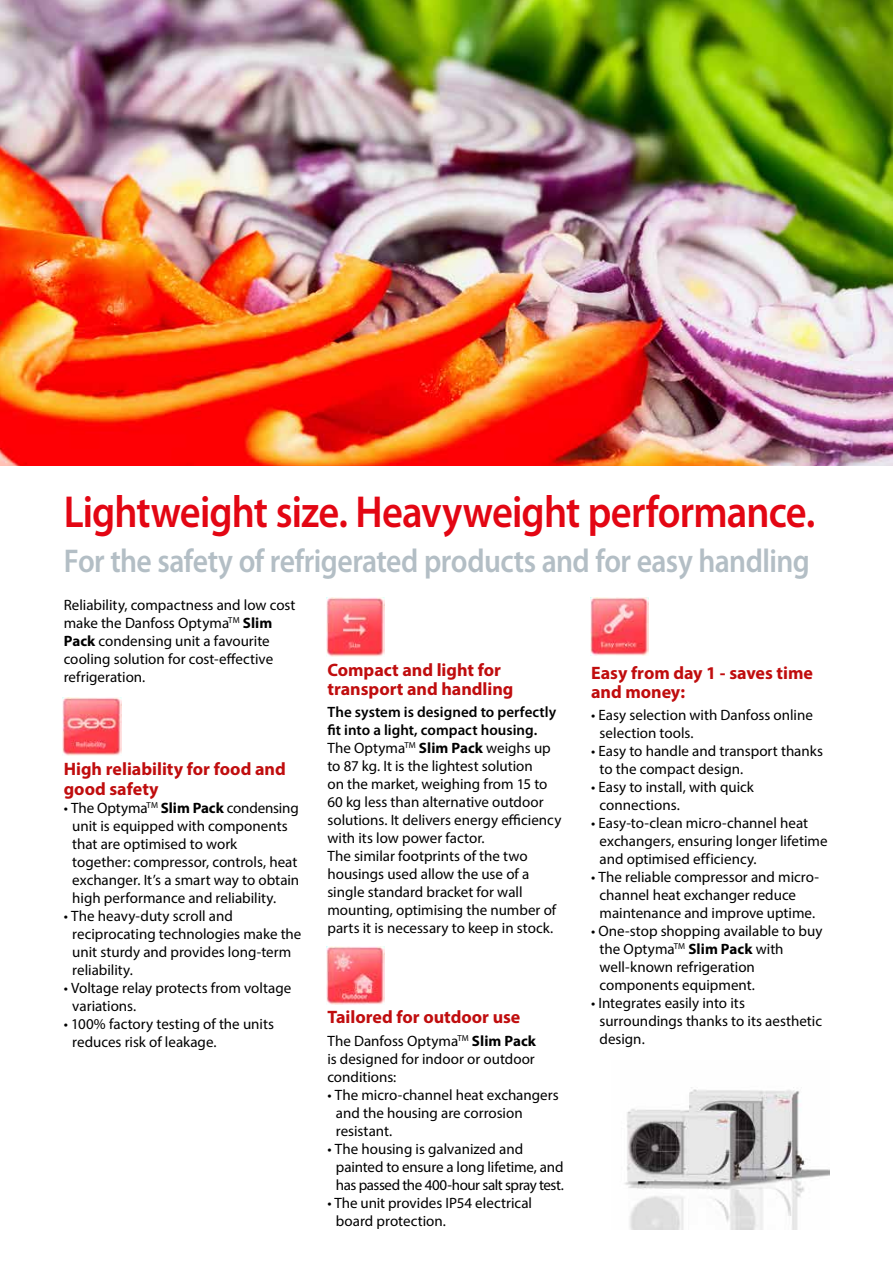
<style>
.page{position:relative;width:893px;height:1263px;background:#fff}
.page>*{position:absolute;margin:0;border:0;box-sizing:border-box;transform-origin:0 0}
.t1{font:600 45px "Myriad Pro";letter-spacing:-.02em;color:#e30613;scale:.9 1}
.t2{font:600 33px "Myriad Pro";letter-spacing:-.02em;color:#b3bec5;scale:.9 1}
.t3{font:700 18px/19.5px "Myriad Pro";color:#c00d0e}
.t4{font:15px/18px "Myriad Pro";color:#000}
.s1{font-weight:700}
.s2{font-weight:600}
</style>
<div class="page">
<img style="left:624px;top:1087px;width:205px;height:142px">
<img style="left:0;top:0;width:893px;height:466px">
<img style="left:326px;top:598px;width:59px;height:58px">
<img style="left:326px;top:946px;width:59px;height:59px">
<img style="left:63px;top:697px;width:58px;height:59px">
<img style="left:590px;top:597px;width:58px;height:58px">
<h1 class="t1" style="left:64px;top:487px;width:837px">Lightweight size. Heavyweight performance.</h1>
<h2 class="t2" style="left:64px;top:543px;width:830px">For the safety of refrigerated products and for easy handling</h2>
<p class="t4" style="left:64px;top:596px;width:233px">Reliability, compactness and low cost make the Danfoss Optyma<sup>TM</sup> <span class="s1">Slim<br>Pack</span> condensing unit a favourite cooling solution for cost-effective refrigeration.</p>
<p class="t3" style="left:64px;top:759px;width:223px">High reliability for food and good safety</p>
<p class="t4" style="left:72px;top:798px;width:228px;text-indent:-9px">• The Optyma<sup>TM</sup> <span class="s1">Slim Pack</span> condensing unit is equipped with components that are optimised to work<br>together: compressor, controls, heat exchanger. It’s a smart way to obtain high performance and reliability.</p>
<p class="t4" style="left:72px;top:906px;width:231px;text-indent:-9px">• The heavy-duty scroll and reciprocating technologies make the unit sturdy and provides long-term reliability.</p>
<p class="t4" style="left:72px;top:978px;width:221px;text-indent:-9px">• Voltage relay protects from voltage variations.</p>
<p class="t4" style="left:72px;top:1014px;width:203px;text-indent:-9px">• 100% factory testing of the units reduces risk of leakage.</p>
<p class="t3" style="left:327px;top:659px;width:187px">Compact and light for transport and handling</p>
<p class="t4" style="left:327px;top:703px;width:236px"><span class="s2">The system is designed to perfectly fit into a light, compact housing.<br></span>The Optyma<sup>TM</sup> <span class="s1">Slim Pack</span> weighs up to 87 kg. It is the lightest solution<br>on the market, weighing from 15 to 60 kg less than alternative outdoor solutions. It delivers energy efficiency with its low power factor.<br>The similar footprints of the two housings used allow the use of a single standard bracket for wall mounting, optimising the number of parts it is necessary to keep in stock.</p>
<p class="t3" style="left:327px;top:1007px;width:195px">Tailored for outdoor use</p>
<p class="t4" style="left:327px;top:1031px;width:210px;text-align:justify">The Danfoss Optyma<sup>TM</sup> <span class="s1">Slim Pack </span>is designed for indoor or outdoor conditions:</p>
<p class="t4" style="left:336px;top:1085px;width:224px;text-indent:-9px">• The micro-channel heat exchangers and the housing are corrosion resistant.</p>
<p class="t4" style="left:336px;top:1139px;width:229px;text-indent:-9px">• The housing is galvanized and painted to ensure a long lifetime, and has passed the 400-hour salt spray test.</p>
<p class="t4" style="left:336px;top:1193px;width:198px;text-indent:-9px">• The unit provides IP54 electrical board protection.</p>
<p class="t3" style="left:591px;top:662px;width:224px">Easy from day 1 - saves time and money:</p>
<p class="t4" style="left:600px;top:706px;width:215px;text-indent:-9px">• Easy selection with Danfoss online selection tools.</p>
<p class="t4" style="left:600px;top:742px;width:225px;text-indent:-9px">• Easy to handle and transport thanks to the compact design.</p>
<p class="t4" style="left:600px;top:778px;width:156px;text-indent:-9px">• Easy to install, with quick connections.</p>
<p class="t4" style="left:600px;top:814px;width:230px;text-indent:-9px">• Easy-to-clean micro-channel heat exchangers, ensuring longer lifetime and optimised efficiency.</p>
<p class="t4" style="left:600px;top:868px;width:221px;text-indent:-9px">• The reliable compressor and micro&shy;channel heat exchanger reduce maintenance and improve uptime.</p>
<p class="t4" style="left:600px;top:922px;width:224px;text-indent:-9px">• One-stop shopping available to buy the Optyma<sup>TM</sup> <span class="s1">Slim Pack</span> with well-known refrigeration components equipment.</p>
<p class="t4" style="left:600px;top:994px;width:224px;text-indent:-9px">• Integrates easily into its surroundings thanks to its aesthetic design.</p>
</div>
